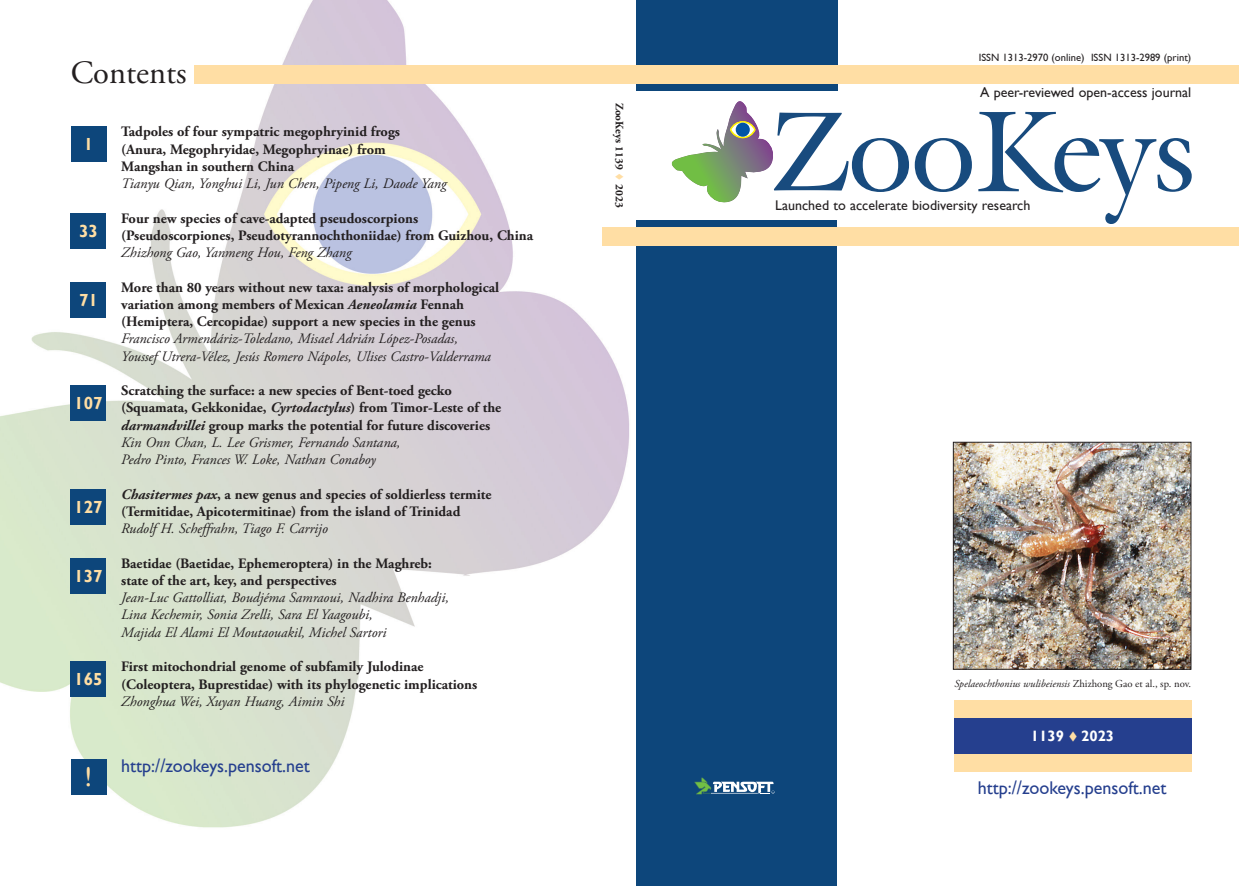
<style>
.page{position:relative;width:1239px;height:886px;background:#fff}
.page>*{position:absolute;margin:0;border:0;box-sizing:border-box;transform-origin:0 0}
.t1{font:32.5px "Adobe Garamond Pro";color:#231f20}
.t2{font:27.12px "Gill Sans";color:#ffdea4}
.t3{font:18.38px "Gill Sans";color:#253f8e}
.t4{font:700 17.5px "Gill Sans";color:#ffdea4}
.t5{font:700 15px "Gill Sans";color:#fff}
.t6{font:700 14.38px/17.2px "Adobe Garamond Pro";color:#231f20}
.t7{font:italic 14.38px/17.2px "Adobe Garamond Pro";color:#231f20}
.t8{font:14px "Gill Sans";color:#231f20}
.t9{font:700 11.25px "Adobe Garamond Pro";color:#231f20}
.t10{font:italic 10.62px "Adobe Garamond Pro";color:#231f20}
.t11{font:10.62px "Gill Sans";color:#231f20}
.s1{font-style:italic}
.s2{font-weight:400;font-style:italic}
.s3{color:#ffdea4}
.s4{font-style:normal}
</style>
<div class="page">
<img style="left:0;top:0;width:636px;height:828px">
<div style="left:636px;top:221px;width:201px;height:665px;background:#0d467b"></div>
<div style="left:636px;top:0;width:201px;height:91px;background:#0d467b"></div>
<svg style="left:694px;top:777px;width:80px;height:17px"></svg>
<div style="left:602px;top:228px;width:637px;height:18px;background:#ffdea4"></div>
<svg style="left:672px;top:101px;width:237px;height:102px"></svg>
<svg style="left:915px;top:138px;width:57px;height:54px"></svg>
<svg style="left:978px;top:112px;width:213px;height:112px"></svg>
<img style="left:955px;top:444px;width:234px;height:223px">
<div style="left:953px;top:442px;width:238px;height:227px;border:1px solid #231f20"></div>
<div style="left:71px;top:759px;width:35px;height:35px;background:#0d467b"></div>
<div style="left:71px;top:126px;width:35px;height:36px;background:#0d467b"></div>
<div style="left:71px;top:213px;width:35px;height:35px;background:#0d467b"></div>
<div style="left:71px;top:282px;width:35px;height:36px;background:#0d467b"></div>
<div style="left:71px;top:385px;width:35px;height:36px;background:#0d467b"></div>
<div style="left:71px;top:489px;width:35px;height:35px;background:#0d467b"></div>
<div style="left:71px;top:558px;width:35px;height:35px;background:#0d467b"></div>
<div style="left:71px;top:661px;width:35px;height:36px;background:#0d467b"></div>
<div style="left:954px;top:718px;width:237px;height:36px;background:#253f8e"></div>
<div style="left:954px;top:700px;width:237px;height:18px;background:#ffdea4"></div>
<div style="left:954px;top:753px;width:237px;height:18px;background:#ffdea4"></div>
<div style="left:195px;top:65px;width:1044px;height:19px;background:#ffdea4"></div>
<h1 class="t1" style="left:71px;top:53px;width:117px">Contents</h1>
<p class="t4" style="left:84px;top:134px;width:11px">1</p>
<p class="t4" style="left:79px;top:220px;width:20px">33</p>
<p class="t4" style="left:79px;top:290px;width:20px">71</p>
<p class="t4" style="left:74px;top:393px;width:30px">107</p>
<p class="t4" style="left:74px;top:496px;width:30px">127</p>
<p class="t4" style="left:74px;top:565px;width:30px">137</p>
<p class="t4" style="left:74px;top:669px;width:30px">165</p>
<p class="t6" style="left:121px;top:123px;width:280px">Tadpoles of four sympatric megophryinid frogs (Anura, Megophryidae, Megophryinae) from<br>Mangshan in southern China</p>
<p class="t7" style="left:121px;top:175px;width:327px">Tianyu Qian, Yonghui Li, Jun Chen, Pipeng Li, Daode Yang</p>
<p class="t6" style="left:121px;top:210px;width:413px">Four new species of cave-adapted pseudoscorpions (Pseudoscorpiones, Pseudotyrannochthoniidae) from Guizhou, China</p>
<p class="t7" style="left:121px;top:244px;width:232px">Zhizhong Gao, Yanmeng Hou, Feng Zhang</p>
<p class="t6" style="left:121px;top:279px;width:379px">More than 80 years without new taxa: analysis of morphological variation among members of Mexican <span class="s1">Aeneolamia</span> Fennah (Hemiptera, Cercopidae) support a new species in the genus</p>
<p class="t7" style="left:121px;top:331px;width:371px">Francisco Armendáriz-Toledano, Misael Adrián López-Posadas,<br>Youssef Utrera-Vélez, Jesús Romero Nápoles, Ulises Castro-Valderrama</p>
<p class="t6" style="left:121px;top:382px;width:382px">Scratching the surface: a new species of Bent-toed gecko (Squamata, Gekkonidae, <span class="s1">Cyrtodactylus</span>) from Timor-Leste of the <span class="s1">darmandvillei</span> group marks the potential for future discoveries <span class="s2">Kin Onn Chan, L. Lee Grismer, Fernando Santana,<br>Pedro Pinto, Frances W. Loke, Nathan Conaboy</span></p>
<p class="t6" style="left:121px;top:486px;width:372px"><span class="s1">Chasitermes pax</span>, a new genus and species of soldierless termite (Termitidae, Apicotermitinae) from the island of Trinidad</p>
<p class="t7" style="left:121px;top:520px;width:208px">Rudolf H. Scheffrahn, Tiago F. Carrijo</p>
<p class="t6" style="left:121px;top:555px;width:312px">Baetidae (Baetidae, Ephemeroptera) in the Maghreb: state of the art, key, and perspectives</p>
<p class="t7" style="left:121px;top:589px;width:329px">Jean-Luc Gattolliat, Boudjéma Samraoui, Nadhira Benhadji,<br>Lina Kechemir, Sonia Zrelli, Sara El Yaagoubi,<br>Majida El Alami El Moutaouakil, Michel Sartori</p>
<p class="t6" style="left:121px;top:658px;width:358px">First mitochondrial genome of subfamily Julodinae (Coleoptera, Buprestidae) with its phylogenetic implications</p>
<p class="t7" style="left:121px;top:693px;width:225px">Zhonghua Wei, Xuyan Huang, Aimin Shi</p>
<h2 class="t2" style="left:85px;top:761px;width:9px">!</h2>
<p class="t3" style="left:121px;top:755px;width:190px">http://zookeys.pensoft.net</p>
<p class="t9" style="left:626px;top:103px;width:107px;rotate:90deg">ZooKeys 1139 <span class="s3">▼</span> 2023</p>
<p class="t11" style="left:979px;top:52px;width:214px">ISSN 1313-2970 (online) ISSN 1313-2989 (print)</p>
<p class="t8" style="left:980px;top:84px;width:213px">A peer-reviewed open-access journal</p>
<p class="t8" style="left:775px;top:197px;width:257px">Launched to accelerate biodiversity research</p>
<p class="t10" style="left:954px;top:677px;width:238px">Spelaeochthonius wulibeiensis <span class="s4">Zhizhong Gao et al., sp. nov.</span></p>
<p class="t5" style="left:1031px;top:727px;width:85px">1139 <span class="s3">▼</span> 2023</p>
<p class="t3" style="left:978px;top:777px;width:190px">http://zookeys.pensoft.net</p>
</div>
